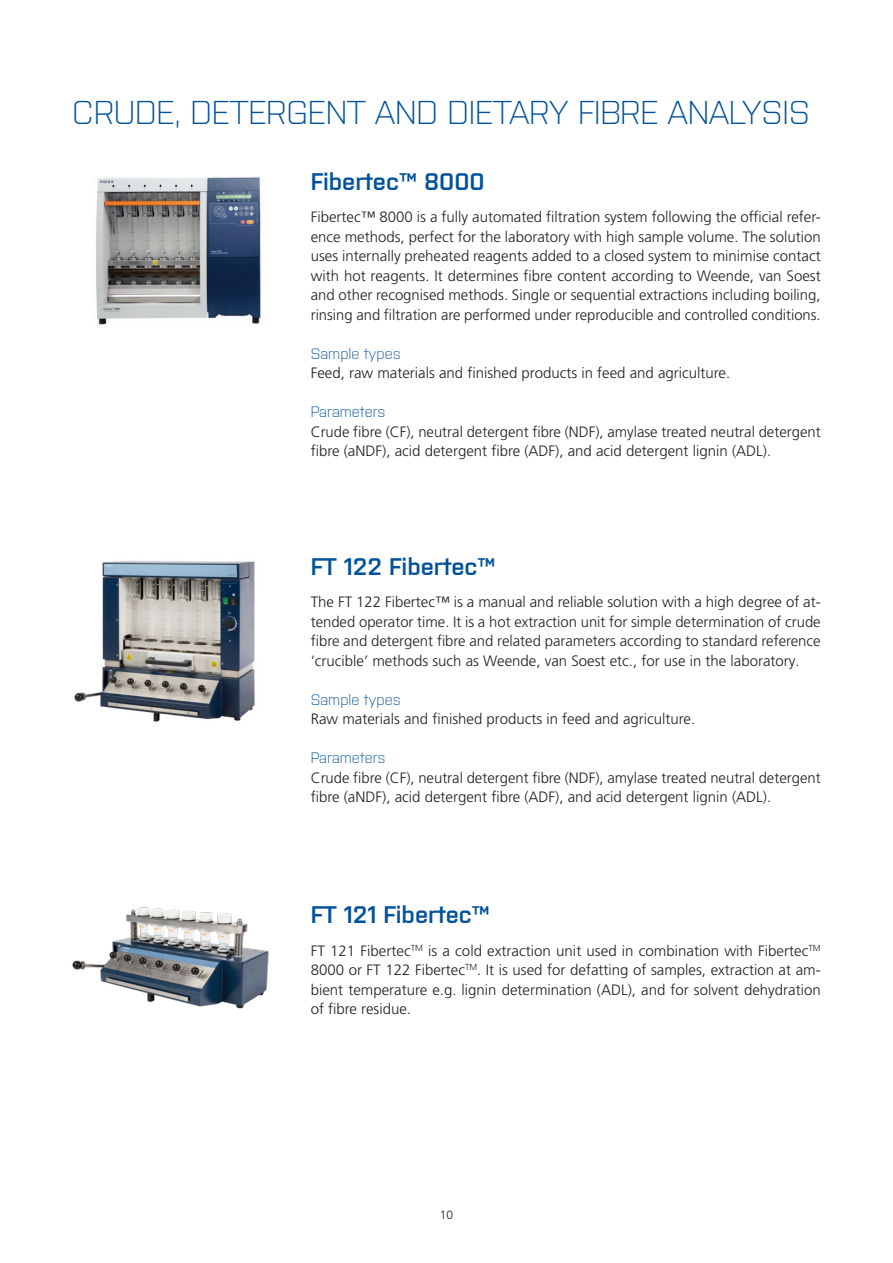
<style>
.page{position:relative;width:893px;height:1263px;background:#fff}
.page>*{position:absolute;margin:0;border:0;box-sizing:border-box;transform-origin:0 0}
.Chapter_header_22_26{font:300 33px "Purista";letter-spacing:-.005em;color:#01519b}
.Rubrik_16_18_bokstekst{font:600 24px "Purista";color:#01519b}
.Body{font:300 15px/19.5px "Frutiger LT Pro";color:#231f20;text-align:justify}
.Sample_type_head{font:300 15px "Purista";color:#01519b}
.t1{font:300 12px "Frutiger LT Pro";color:#231f20}
</style>
<div class="page">
<img style="left:72px;top:907px;width:197px;height:102px">
<img style="left:96px;top:176px;width:165px;height:149px">
<img style="left:74px;top:560px;width:181px;height:162px">
<p class="Chapter_header_22_26" style="left:72px;top:89px;width:739px">CRUDE, DETERGENT AND DIETARY FIBRE ANALYSIS</p>
<p class="Rubrik_16_18_bokstekst" style="left:311px;top:164px;width:175px">Fibertec™ 8000</p>
<p class="Body" style="left:311px;top:208px;width:511px">Fibertec™ 8000 is a fully automated filtration system following the official refer&shy;ence methods, perfect for the laboratory with high sample volume. The solution uses internally preheated reagents added to a closed system to minimise contact with hot reagents. It determines fibre content according to Weende, van Soest and other recognised methods. Single or sequential extractions including boiling, rinsing and filtration are performed under reproducible and controlled conditions.</p>
<p class="Sample_type_head" style="left:311px;top:343px;width:92px">Sample types</p>
<p class="Body" style="left:311px;top:364px;width:421px">Feed, raw materials and finished products in feed and agriculture.</p>
<p class="Sample_type_head" style="left:311px;top:401px;width:76px">Parameters</p>
<p class="Body" style="left:311px;top:422px;width:511px">Crude fibre (CF), neutral detergent fibre (NDF), amylase treated neutral detergent fibre (aNDF), acid detergent fibre (ADF), and acid detergent lignin (ADL).</p>
<p class="Rubrik_16_18_bokstekst" style="left:311px;top:549px;width:186px">FT 122 Fibertec™</p>
<p class="Body" style="left:311px;top:592px;width:511px">The FT 122 Fibertec™ is a manual and reliable solution with a high degree of at&shy;tended operator time. It is a hot extraction unit for simple determination of crude fibre and detergent fibre and related parameters according to standard reference ‘crucible’ methods such as Weende, van Soest etc., for use in the laboratory.</p>
<p class="Sample_type_head" style="left:311px;top:688px;width:92px">Sample types</p>
<p class="Body" style="left:311px;top:709px;width:386px">Raw materials and finished products in feed and agriculture.</p>
<p class="Sample_type_head" style="left:311px;top:747px;width:76px">Parameters</p>
<p class="Body" style="left:311px;top:768px;width:511px">Crude fibre (CF), neutral detergent fibre (NDF), amylase treated neutral detergent fibre (aNDF), acid detergent fibre (ADF), and acid detergent lignin (ADL).</p>
<p class="Rubrik_16_18_bokstekst" style="left:311px;top:897px;width:180px">FT 121 Fibertec™</p>
<p class="Body" style="left:311px;top:941px;width:511px">FT 121 Fibertec<sup>TM</sup> is a cold extraction unit used in combination with Fibertec<sup>TM </sup>8000 or FT 122 Fibertec<sup>TM</sup>. It is used for defatting of samples, extraction at am&shy;bient temperature e.g. lignin determination (ADL), and for solvent dehydration of fibre residue.</p>
<p class="t1" style="left:440px;top:1207px;width:15px">10</p>
</div>
